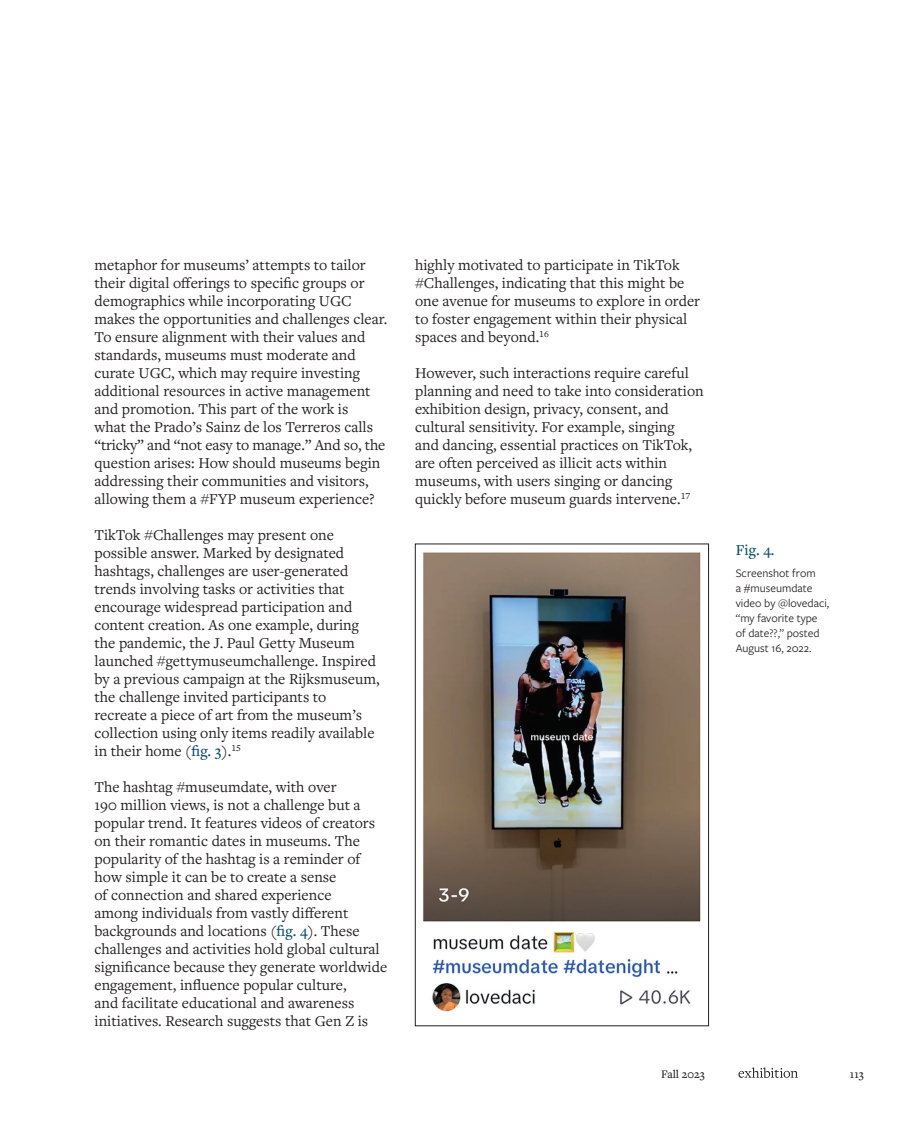
<style>
.page{position:relative;width:918px;height:1134px;background:#fff}
.page>*{position:absolute;margin:0;border:0;box-sizing:border-box;transform-origin:0 0}
.t1{font:15.75px/18px "Freight Text Pro";color:#231f20}
.t2{font:500 15.75px "Freight Text Pro";color:#0b4e6e}
.t3{font:12px/15px "Freight Sans Pro";color:#231f20}
.t4{font:500 12px "Freight Text Pro";color:#231f20}
.s1{font-weight:500;color:#0b4e6e}
</style>
<div class="page">
<svg style="left:738px;top:1067px;width:60px;height:11px"></svg>
<img style="left:423px;top:552px;width:278px;height:460px">
<div style="left:415px;top:544px;width:294px;height:482px;border:1px solid #231f20"></div>
<p class="t1" style="left:94px;top:255px;width:294px">metaphor for museums’ attempts to tailor their digital offerings to specific groups or demographics while incorporating UGC makes the opportunities and challenges clear.<br>To ensure alignment with their values and standards, museums must moderate and curate UGC, which may require investing additional resources in active management and promotion. This part of the work is<br>what the Prado’s Sainz de los Terreros calls “tricky” and “not easy to manage.” And so, the question arises: How should museums begin addressing their communities and visitors, allowing them a #FYP museum experience?</p>
<p class="t1" style="left:94px;top:525px;width:287px">TikTok #Challenges may present one possible answer. Marked by designated hashtags, challenges are user-generated trends involving tasks or activities that encourage widespread participation and content creation. As one example, during the pandemic, the J. Paul Getty Museum launched #gettymuseumchallenge. Inspired by a previous campaign at the Rijksmuseum, the challenge invited participants to recreate a piece of art from the museum’s collection using only items readily available in their home (<span class="s1">fig. 3</span>).<sup>15</sup></p>
<p class="t1" style="left:94px;top:777px;width:294px">The hashtag #museumdate, with over<br>190 million views, is not a challenge but a popular trend. It features videos of creators on their romantic dates in museums. The popularity of the hashtag is a reminder of how simple it can be to create a sense<br>of connection and shared experience<br>among individuals from vastly different backgrounds and locations (<span class="s1">fig. 4</span>). These challenges and activities hold global cultural significance because they generate worldwide engagement, influence popular culture,<br>and facilitate educational and awareness initiatives. Research suggests that Gen Z is</p>
<p class="t1" style="left:415px;top:255px;width:287px">highly motivated to participate in TikTok #Challenges, indicating that this might be one avenue for museums to explore in order to foster engagement within their physical spaces and beyond.<sup>16</sup></p>
<p class="t1" style="left:415px;top:363px;width:290px">However, such interactions require careful planning and need to take into consideration exhibition design, privacy, consent, and cultural sensitivity. For example, singing<br>and dancing, essential practices on TikTok, are often perceived as illicit acts within museums, with users singing or dancing quickly before museum guards intervene.<sup>17</sup></p>
<p class="t2" style="left:736px;top:540px;width:40px">Fig. 4.</p>
<p class="t3" style="left:736px;top:565px;width:95px">Screenshot from<br>a #museumdate video by @lovedaci, “my favorite type of date??,” posted<br>August 16, 2022.</p>
<p class="t4" style="left:661px;top:1066px;width:45px">Fall 2023</p>
<p class="t4" style="left:850px;top:1066px;width:16px">113</p>
</div>
